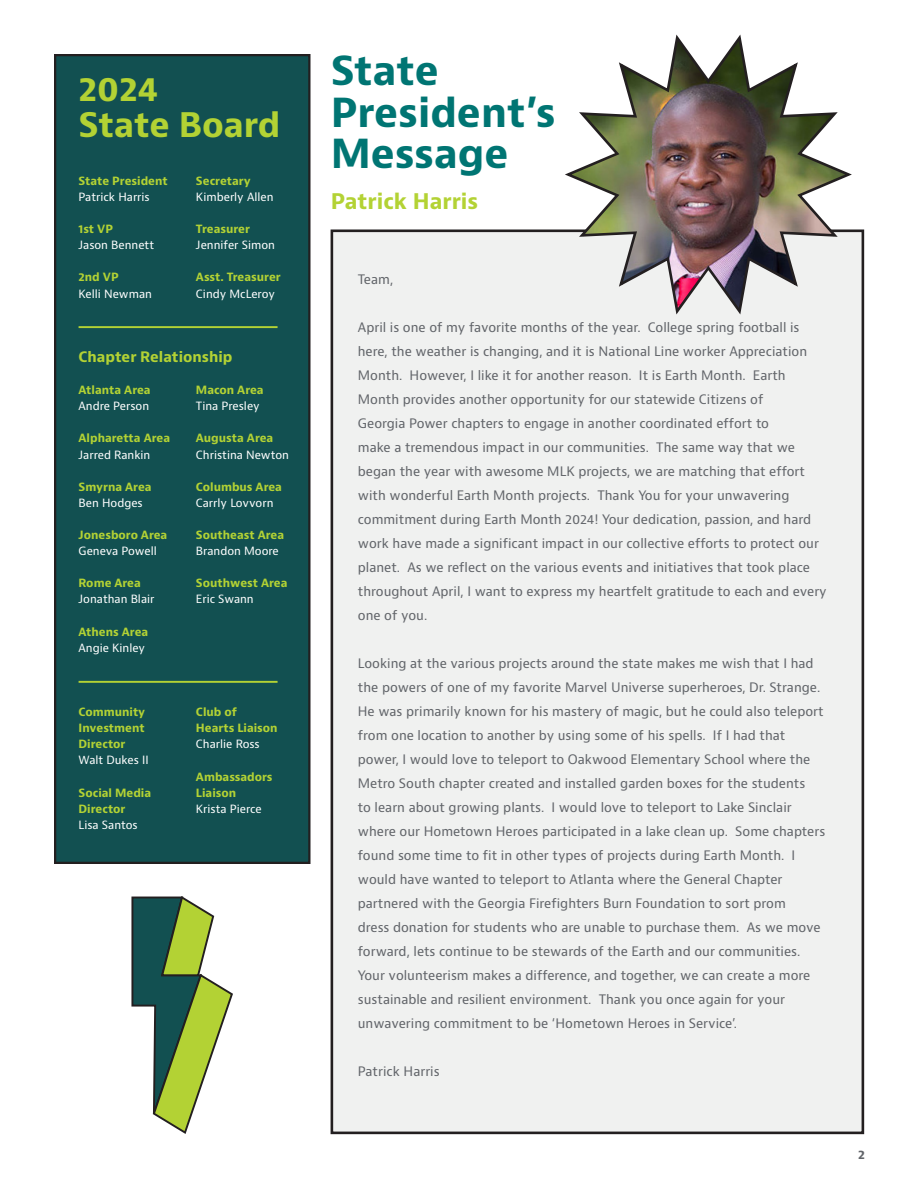
<style>
.page{position:relative;width:918px;height:1188px;background:#fff}
.page>*{position:absolute;margin:0;border:0;box-sizing:border-box;transform-origin:0 0}
.t1{font:700 39px "Bernino Sans";color:#007573}
.t2{font:700 33px/35.4px "Bernino Sans";color:#b3d234}
.t3{font:700 21px "Bernino Sans";color:#b3d234}
.t4{font:700 14.1px "Bernino Sans";color:#b3d234}
.t5{font:12.75px/24px "Bernino Sans";color:#62656a}
.t6{font:700 12px "Bernino Sans";color:#62656a}
.t7{font:700 11.1px/16px "Bernino Sans";color:#b3d234}
.t8{font:11.1px/16px "Bernino Sans";color:#fff}
.s1{font-weight:400;color:#fff}
.s2{font-weight:700;color:#b3d234}
</style>
<div class="page">
<div style="left:55px;top:55px;width:254px;height:808px;background:#125051"></div>
<div style="left:54px;top:54px;width:256px;height:810px;border:2px solid #231f20"></div>
<div style="left:332px;top:231px;width:531px;height:902px;background:#f0f1f0"></div>
<div style="left:331px;top:229px;width:533px;height:905px;border:3px solid #231f20"></div>
<svg style="left:131px;top:896px;width:102px;height:238px"></svg>
<img style="left:561px;top:34px;width:291px;height:281px">
<hr style="left:79px;top:681px;width:199px;height:2px;background:#b3d234">
<hr style="left:79px;top:326px;width:199px;height:2px;background:#b3d234">
<p class="t2" style="left:79px;top:72px;width:203px">2024<br>State Board</p>
<p class="t7" style="left:79px;top:173px;width:91px">State President<br><span class="s1">Patrick Harris</span></p>
<p class="t8" style="left:79px;top:221px;width:77px"><span class="s2">1st VP<br></span>Jason Bennett</p>
<p class="t8" style="left:79px;top:270px;width:75px"><span class="s2">2nd VP<br></span>Kelli Newman</p>
<p class="t8" style="left:196px;top:173px;width:79px"><span class="s2">Secretary<br></span>Kimberly Allen</p>
<p class="t8" style="left:196px;top:221px;width:80px"><span class="s2">Treasurer<br></span>Jennifer Simon</p>
<p class="t7" style="left:196px;top:270px;width:86px">Asst. Treasurer<br><span class="s1">Cindy McLeroy</span></p>
<p class="t4" style="left:79px;top:348px;width:155px">Chapter Relationship</p>
<p class="t7" style="left:79px;top:382px;width:74px">Atlanta Area<br><span class="s1">Andre Person</span></p>
<p class="t7" style="left:79px;top:431px;width:93px">Alpharetta Area<br><span class="s1">Jarred Rankin</span></p>
<p class="t7" style="left:79px;top:479px;width:75px">Smyrna Area<br><span class="s1">Ben Hodges</span></p>
<p class="t7" style="left:79px;top:527px;width:90px">Jonesboro Area<br><span class="s1">Geneva Powell</span></p>
<p class="t8" style="left:79px;top:575px;width:77px"><span class="s2">Rome Area<br></span>Jonathan Blair</p>
<p class="t8" style="left:79px;top:624px;width:71px"><span class="s2">Athens Area<br></span>Angie Kinley</p>
<p class="t8" style="left:196px;top:382px;width:69px"><span class="s2">Macon Area<br></span>Tina Presley</p>
<p class="t8" style="left:196px;top:431px;width:95px"><span class="s2">Augusta Area<br></span>Christina Newton</p>
<p class="t8" style="left:196px;top:479px;width:88px"><span class="s2">Columbus Area<br></span>Carrly Lovvorn</p>
<p class="t7" style="left:196px;top:527px;width:90px">Southeast Area<br><span class="s1">Brandon Moore</span></p>
<p class="t7" style="left:196px;top:575px;width:93px">Southwest Area<br><span class="s1">Eric Swann</span></p>
<p class="t7" style="left:79px;top:704px;width:72px">Community<br>Investment<br>Director<br><span class="s1">Walt Dukes II</span></p>
<p class="t7" style="left:79px;top:785px;width:74px">Social Media<br>Director<br><span class="s1">Lisa Santos</span></p>
<p class="t7" style="left:196px;top:704px;width:83px">Club of<br>Hearts Liaison<br><span class="s1">Charlie Ross</span></p>
<p class="t7" style="left:196px;top:769px;width:78px">Ambassadors<br>Liaison<br><span class="s1">Krista Pierce</span></p>
<p class="t1" style="left:331px;top:46px;width:110px">State</p>
<p class="t1" style="left:331px;top:87px;width:227px">President’s</p>
<p class="t1" style="left:331px;top:129px;width:179px">Message</p>
<p class="t3" style="left:331px;top:188px;width:149px">Patrick Harris</p>
<p class="t5" style="left:358px;top:267px;width:37px">Team,</p>
<p class="t5" style="left:358px;top:315px;width:470px">April is one of my favorite months of the year. College spring football is here, the weather is changing, and it is National Line worker Appreciation Month. However, I like it for another reason. It is Earth Month. Earth Month provides another opportunity for our statewide Citizens of<br>Georgia Power chapters to engage in another coordinated effort to<br>make a tremendous impact in our communities. The same way that we began the year with awesome MLK projects, we are matching that effort with wonderful Earth Month projects. Thank You for your unwavering commitment during Earth Month 2024! Your dedication, passion, and hard work have made a significant impact in our collective efforts to protect our planet. As we reflect on the various events and initiatives that took place throughout April, I want to express my heartfelt gratitude to each and every one of you.</p>
<p class="t5" style="left:358px;top:651px;width:469px">Looking at the various projects around the state makes me wish that I had the powers of one of my favorite Marvel Universe superheroes, Dr. Strange.<br>He was primarily known for his mastery of magic, but he could also teleport from one location to another by using some of his spells. If I had that power, I would love to teleport to Oakwood Elementary School where the Metro South chapter created and installed garden boxes for the students<br>to learn about growing plants. I would love to teleport to Lake Sinclair where our Hometown Heroes participated in a lake clean up. Some chapters found some time to fit in other types of projects during Earth Month. I would have wanted to teleport to Atlanta where the General Chapter partnered with the Georgia Firefighters Burn Foundation to sort prom<br>dress donation for students who are unable to purchase them. As we move forward, lets continue to be stewards of the Earth and our communities.<br>Your volunteerism makes a difference, and together, we can create a more sustainable and resilient environment. Thank you once again for your unwavering commitment to be ‘Hometown Heroes in Service’.</p>
<p class="t5" style="left:358px;top:1059px;width:83px">Patrick Harris</p>
<p class="t6" style="left:858px;top:1147px;width:8px">2</p>
</div>
